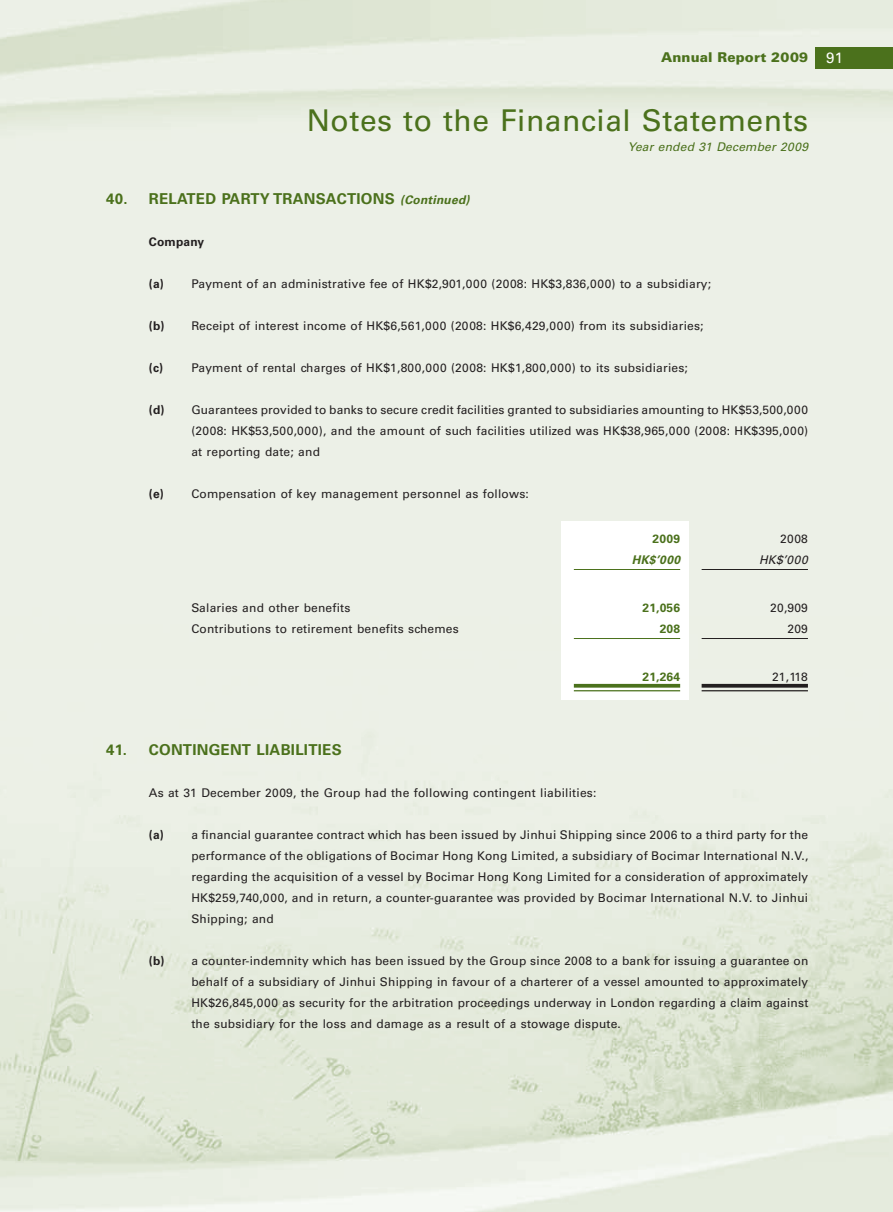
<style>
.page{position:relative;width:893px;height:1212px;background:#fff}
.page>*{position:absolute;margin:0;border:0;box-sizing:border-box;transform-origin:0 0}
.t1{font:30px "Univers LT Std";letter-spacing:.015em;color:#4b711c}
.t2{font:700 15px "Univers LT Std";letter-spacing:.015em;color:#4b711c}
.t3{font:900 13.5px "Univers LT Std";letter-spacing:.01em;color:#4b711c}
.t4{font:12px/21px "Univers LT Std";letter-spacing:.015em;color:#231f20;text-align:justify}
.t5{font:italic 12px "Univers LT Std";letter-spacing:.015em;color:#4b711c}
.t6{font:700 12px "Univers LT Std";letter-spacing:.015em;color:#4b711c}
.t7{font:700 12px "Univers LT Std";letter-spacing:.015em;color:#231f20}
.t8{font:italic 700 12px "Univers LT Std";color:#4b711c}
.t9{font:italic 12px "Univers LT Std";color:#231f20}
.s1{font-weight:400;font-size:15px;color:#fff}
.s2{font-style:italic;font-size:12px}
.s3{font-weight:700}
</style>
<div class="page">
<img style="left:0;top:0;width:893px;height:1212px">
<div style="left:815px;top:48px;width:78px;height:21px;background:#4b711c"></div>
<div style="left:561px;top:522px;width:128px;height:178px;background:#fff"></div>
<hr style="left:574px;top:569px;width:106px;height:1px;background:#4b711c">
<hr style="left:702px;top:569px;width:106px;height:1px;background:#231f20">
<hr style="left:574px;top:638px;width:106px;height:1px;background:#4b711c">
<hr style="left:702px;top:638px;width:106px;height:1px;background:#231f20">
<svg style="left:574px;top:684px;width:106px;height:4px"></svg>
<hr style="left:574px;top:690px;width:106px;height:1px;background:#4b711c">
<svg style="left:702px;top:684px;width:106px;height:4px"></svg>
<hr style="left:702px;top:690px;width:106px;height:1px;background:#231f20">
<p class="t3" style="left:661px;top:49px;width:183px">Annual Report 2009 <span class="s1">91</span></p>
<p class="t1" style="left:307px;top:103px;width:503px">Notes to the Financial Statements</p>
<p class="t5" style="left:628px;top:139px;width:182px">Year ended 31 December 2009</p>
<p class="t2" style="left:106px;top:190px;width:365px">40. RELATED PARTY TRANSACTIONS <span class="s2">(Continued)</span></p>
<p class="t7" style="left:149px;top:235px;width:57px">Company</p>
<p class="t4" style="left:149px;top:273px;width:564px"><span class="s3">(a)</span> Payment of an administrative fee of HK$2,901,000 (2008: HK$3,836,000) to a subsidiary;</p>
<p class="t4" style="left:149px;top:315px;width:556px"><span class="s3">(b)</span> Receipt of interest income of HK$6,561,000 (2008: HK$6,429,000) from its subsidiaries;</p>
<p class="t4" style="left:149px;top:357px;width:541px"><span class="s3">(c)</span> Payment of rental charges of HK$1,800,000 (2008: HK$1,800,000) to its subsidiaries;</p>
<p class="t4" style="left:191px;top:399px;width:618px;text-indent:-43px"><span class="s3">(d)</span> Guarantees provided to banks to secure credit facilities granted to subsidiaries amounting to HK$53,500,000 (2008: HK$53,500,000), and the amount of such facilities utilized was HK$38,965,000 (2008: HK$395,000) at reporting date; and</p>
<p class="t4" style="left:149px;top:483px;width:382px"><span class="s3">(e)</span> Compensation of key management personnel as follows:</p>
<p class="t6" style="left:653px;top:532px;width:29px">2009</p>
<p class="t4" style="left:780px;top:528px;width:29px">2008</p>
<p class="t8" style="left:632px;top:553px;width:50px">HK$’000</p>
<p class="t9" style="left:759px;top:552px;width:50px">HK$’000</p>
<p class="t4" style="left:191px;top:597px;width:161px">Salaries and other benefits</p>
<p class="t6" style="left:642px;top:601px;width:39px">21,056</p>
<p class="t4" style="left:770px;top:597px;width:39px">20,909</p>
<p class="t4" style="left:191px;top:618px;width:269px">Contributions to retirement benefits schemes</p>
<p class="t6" style="left:660px;top:622px;width:22px">208</p>
<p class="t4" style="left:787px;top:618px;width:22px">209</p>
<p class="t6" style="left:642px;top:670px;width:39px">21,264</p>
<p class="t4" style="left:772px;top:666px;width:37px">21,118</p>
<p class="t2" style="left:106px;top:740px;width:237px">41. CONTINGENT LIABILITIES</p>
<p class="t4" style="left:149px;top:782px;width:449px">As at 31 December 2009, the Group had the following contingent liabilities:</p>
<p class="t4" style="left:191px;top:824px;width:618px;text-indent:-43px"><span class="s3">(a)</span> a financial guarantee contract which has been issued by Jinhui Shipping since 2006 to a third party for the performance of the obligations of Bocimar Hong Kong Limited, a subsidiary of Bocimar International N.V., regarding the acquisition of a vessel by Bocimar Hong Kong Limited for a consideration of approximately HK$259,740,000, and in return, a counter-guarantee was provided by Bocimar International N.V. to Jinhui Shipping; and</p>
<p class="t4" style="left:191px;top:950px;width:618px;text-indent:-43px"><span class="s3">(b)</span> a counter-indemnity which has been issued by the Group since 2008 to a bank for issuing a guarantee on behalf of a subsidiary of Jinhui Shipping in favour of a charterer of a vessel amounted to approximately HK$26,845,000 as security for the arbitration proceedings underway in London regarding a claim against the subsidiary for the loss and damage as a result of a stowage dispute.</p>
</div>
